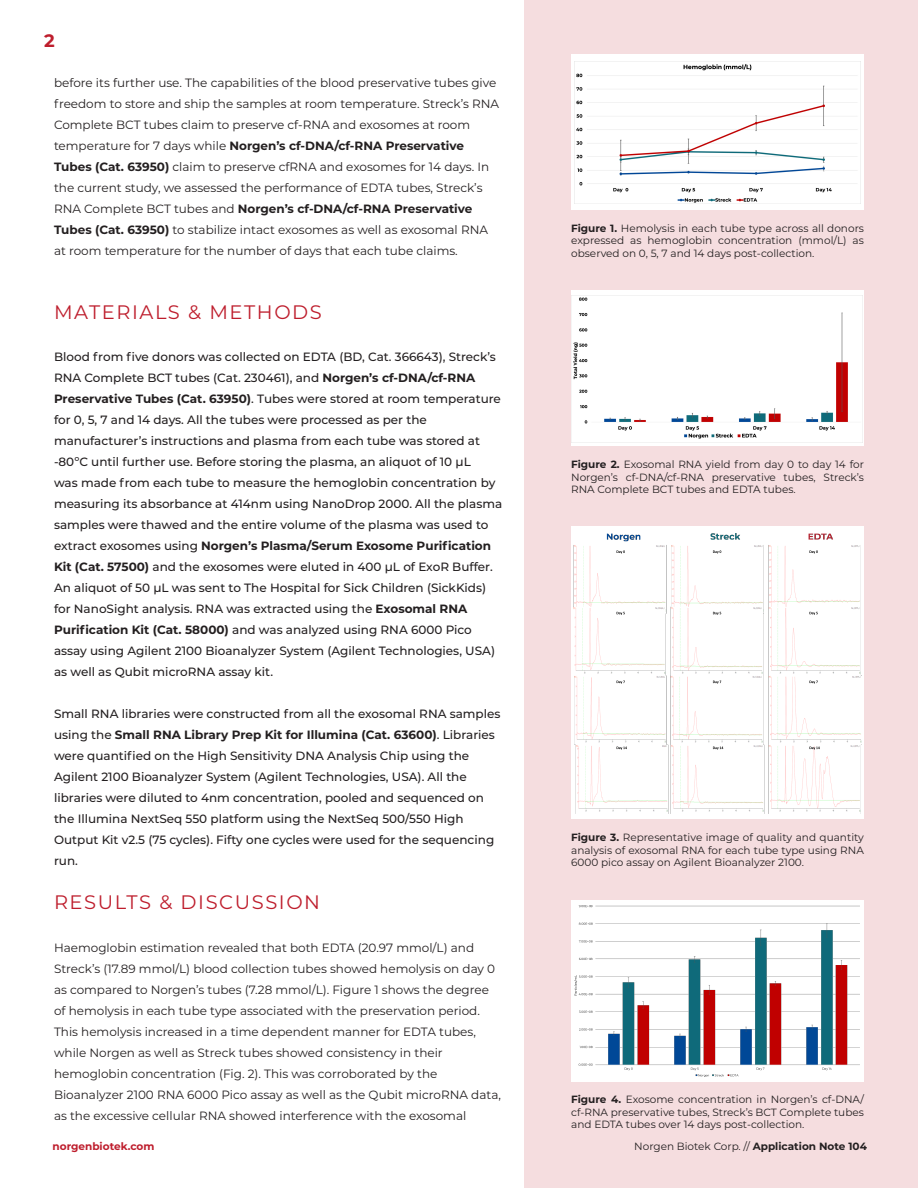
<style>
.page{position:relative;width:918px;height:1188px;background:#fff}
.page>*{position:absolute;margin:0;border:0;box-sizing:border-box;transform-origin:0 0}
.t1{font:19.5px "Montserrat";letter-spacing:.08em;color:#be1e2d}
.t2{font:700 18px "Montserrat";color:#be1e2d}
.t3{font:500 12px/21px "Montserrat";color:#231f20}
.t4{font:12px/21px "Montserrat";color:#231f20}
.t5{font:10.5px/12.6px "Montserrat";color:#231f20;text-align:justify}
.t6{font:700 10.5px "Montserrat";color:#be1e2d}
.s1{font-weight:700}
</style>
<div class="page">
<div style="left:525px;top:0;width:393px;height:1188px;background:#f5dddf"></div>
<div style="left:571px;top:54px;width:293px;height:156px;background:#fff"></div>
<img style="left:574px;top:61px;width:286px;height:143px">
<div style="left:571px;top:290px;width:293px;height:156px;background:#fff"></div>
<img style="left:572px;top:295px;width:290px;height:144px">
<div style="left:571px;top:900px;width:293px;height:182px;background:#fff"></div>
<img style="left:574px;top:906px;width:286px;height:170px">
<div style="left:571px;top:527px;width:293px;height:292px;background:#fff"></div>
<img style="left:573px;top:533px;width:289px;height:280px">
<p class="t2" style="left:44px;top:28px;width:12px">2</p>
<p class="t4" style="left:54px;top:71px;width:447px">before its further use. The capabilities of the blood preservative tubes give freedom to store and ship the samples at room temperature. Streck’s RNA<br>Complete BCT tubes claim to preserve cf-RNA and exosomes at room</p>
<p class="t4" style="left:54px;top:134px;width:437px">temperature for 7 days while <span class="s1">Norgen’s cf-DNA/cf-RNA Preservative Tubes (Cat. 63950)</span> claim to preserve cfRNA and exosomes for 14 days. In the current study, we assessed the performance of EDTA tubes, Streck’s RNA Complete BCT tubes and <span class="s1">Norgen’s cf-DNA/cf-RNA Preservative Tubes (Cat. 63950)</span> to stabilize intact exosomes as well as exosomal RNA at room temperature for the number of days that each tube claims.</p>
<p class="t1" style="left:54px;top:299px;width:269px">MATERIALS &amp; METHODS</p>
<p class="t3" style="left:54px;top:346px;width:448px">Blood from five donors was collected on EDTA (BD, Cat. 366643), Streck’s RNA Complete BCT tubes (Cat. 230461), and <span class="s1">Norgen’s cf-DNA/cf-RNA Preservative Tubes (Cat. 63950)</span>. Tubes were stored at room temperature for 0, 5, 7 and 14 days. All the tubes were processed as per the</p>
<p class="t3" style="left:54px;top:430px;width:450px">manufacturer’s instructions and plasma from each tube was stored at -80ºC until further use. Before storing the plasma, an aliquot of 10 µL<br>was made from each tube to measure the hemoglobin concentration by measuring its absorbance at 414nm using NanoDrop 2000. All the plasma samples were thawed and the entire volume of the plasma was used to extract exosomes using <span class="s1">Norgen’s Plasma/Serum Exosome Purification Kit (Cat. 57500)</span> and the exosomes were eluted in 400 µL of ExoR Buffer.<br>An aliquot of 50 µL was sent to The Hospital for Sick Children (SickKids) for NanoSight analysis. RNA was extracted using the <span class="s1">Exosomal RNA</span></p>
<p class="t3" style="left:54px;top:619px;width:443px"><span class="s1">Purification Kit (Cat. 58000)</span> and was analyzed using RNA 6000 Pico assay using Agilent 2100 Bioanalyzer System (Agilent Technologies, USA) as well as Qubit microRNA assay kit.</p>
<p class="t3" style="left:54px;top:703px;width:448px">Small RNA libraries were constructed from all the exosomal RNA samples using the <span class="s1">Small RNA Library Prep Kit for Illumina (Cat. 63600)</span>. Libraries were quantified on the High Sensitivity DNA Analysis Chip using the</p>
<p class="t3" style="left:54px;top:766px;width:414px">Agilent 2100 Bioanalyzer System (Agilent Technologies, USA). All the</p>
<p class="t3" style="left:54px;top:787px;width:431px">libraries were diluted to 4nm concentration, pooled and sequenced on the Illumina NextSeq 550 platform using the NextSeq 500/550 High</p>
<p class="t3" style="left:54px;top:829px;width:442px">Output Kit v2.5 (75 cycles). Fifty one cycles were used for the sequencing run.</p>
<p class="t1" style="left:54px;top:888px;width:268px">RESULTS &amp; DISCUSSION</p>
<p class="t4" style="left:54px;top:937px;width:443px">Haemoglobin estimation revealed that both EDTA (20.97 mmol/L) and Streck’s (17.89 mmol/L) blood collection tubes showed hemolysis on day 0 as compared to Norgen’s tubes (7.28 mmol/L). Figure 1 shows the degree of hemolysis in each tube type associated with the preservation period.<br>This hemolysis increased in a time dependent manner for EDTA tubes, while Norgen as well as Streck tubes showed consistency in their</p>
<p class="t4" style="left:54px;top:1063px;width:385px">hemoglobin concentration (Fig. 2). This was corroborated by the</p>
<p class="t4" style="left:54px;top:1084px;width:448px">Bioanalyzer 2100 RNA 6000 Pico assay as well as the Qubit microRNA data, as the excessive cellular RNA showed interference with the exosomal</p>
<p class="t5" style="left:571px;top:221px;width:294px"><span class="s1">Figure 1.</span> Hemolysis in each tube type across all donors expressed as hemoglobin concentration (mmol/L) as observed on 0, 5, 7 and 14 days post-collection.</p>
<p class="t5" style="left:571px;top:458px;width:294px"><span class="s1">Figure 2.</span> Exosomal RNA yield from day 0 to day 14 for Norgen’s cf-DNA/cf-RNA preservative tubes, Streck’s RNA Complete BCT tubes and EDTA tubes.</p>
<p class="t5" style="left:571px;top:831px;width:294px"><span class="s1">Figure 3.</span> Representative image of quality and quantity analysis of exosomal RNA for each tube type using RNA 6000 pico assay on Agilent Bioanalyzer 2100.</p>
<p class="t5" style="left:571px;top:1093px;width:294px"><span class="s1">Figure 4.</span> Exosome concentration in Norgen’s cf-DNA/ cf-RNA preservative tubes, Streck’s BCT Complete tubes and EDTA tubes over 14 days post-collection.</p>
<p class="t6" style="left:53px;top:1139px;width:103px">norgenbiotek.com</p>
<p class="t5" style="left:634px;top:1139px;width:234px">Norgen Biotek Corp. // <span class="s1">Application Note 104</span></p>
</div>
